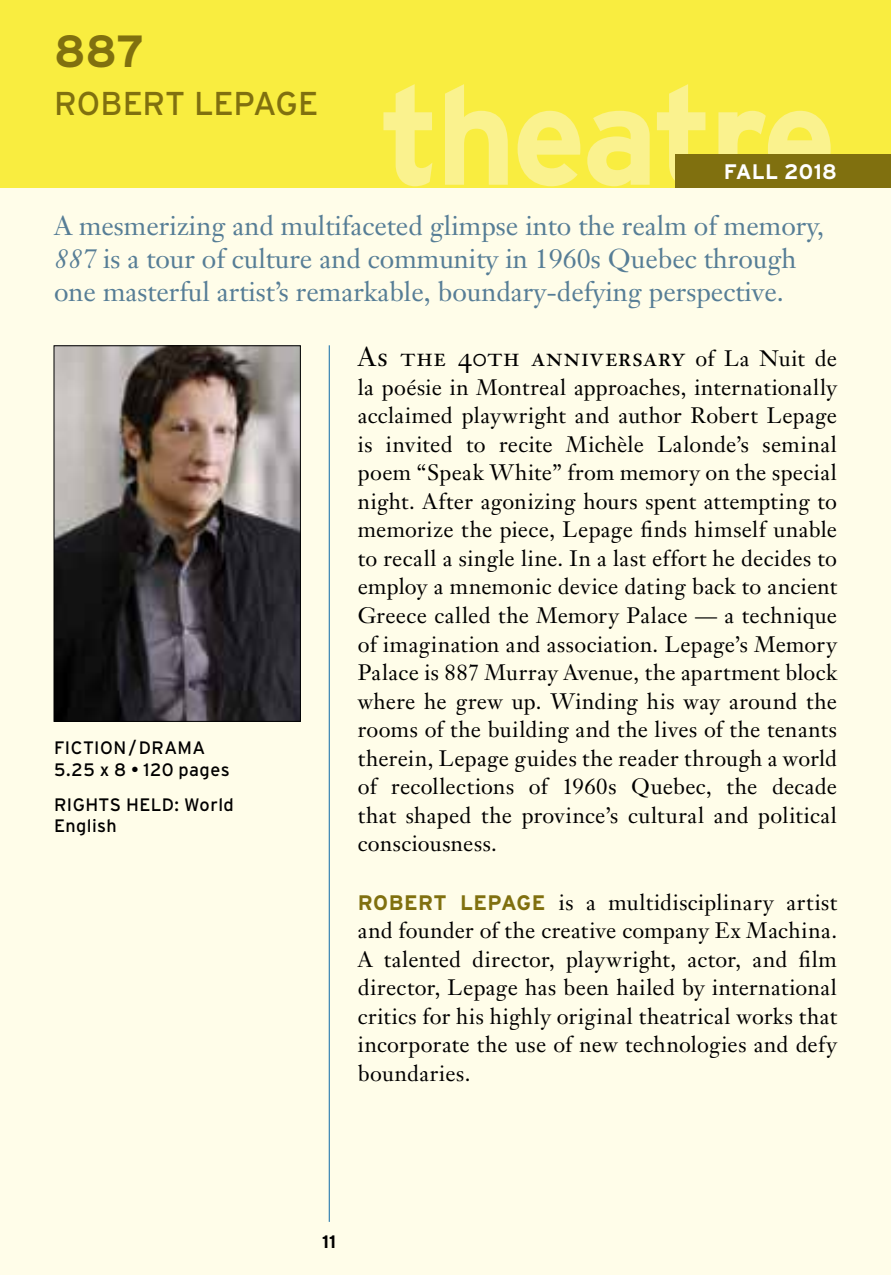
<style>
.page{position:relative;width:891px;height:1275px;background:#fff}
.page>*{position:absolute;margin:0;border:0;box-sizing:border-box;transform-origin:0 0}
.t1{font:700 138px "Interstate";letter-spacing:-.035em;color:#faf28e}
.t2{font:700 45px "Interstate";color:#80700f}
.t3{font:33px "Interstate";letter-spacing:-.005em;color:#80700f}
.t4{font:27px/33px "Janson Text";color:#567d96}
.t5{font:27px "Janson Text Roman SC";letter-spacing:.03em;color:#000}
.t6{font:21.9px/28.5px "Janson Text";letter-spacing:.02em;color:#000;text-align:justify}
.t7{font:700 21px "Interstate";letter-spacing:.015em;color:#fff}
.t8{font:18px/21.6px "Interstate";letter-spacing:.025em;color:#000}
.t9{font:700 18px "Interstate";color:#000}
.s1{font-style:italic}
.s2{font-family:"Janson Text";font-size:21.9px}
.s3{font-family:"Interstate";font-weight:700;font-size:21px;color:#80700f}
</style>
<div class="page">
<div style="left:0;top:0;width:891px;height:1274px;background:#fffde9"></div>
<hr style="left:329px;top:345px;width:1px;height:876px;background:#3682b2">
<div style="left:0;top:0;width:891px;height:187px;background:#f9ed40"></div>
<div style="left:675px;top:154px;width:216px;height:33px;background:#80700f"></div>
<img style="left:56px;top:347px;width:243px;height:372px">
<div style="left:54px;top:345px;width:247px;height:376px;border:1px solid #000"></div>
<h2 class="t2" style="left:54px;top:26px;width:92px">887</h2>
<h3 class="t3" style="left:54px;top:85px;width:266px">ROBERT LEPAGE</h3>
<h1 class="t1" style="left:380px;top:59px;width:458px">theatre</h1>
<p class="t4" style="left:54px;top:209px;width:772px">A mesmerizing and multifaceted glimpse into the realm of memory,<br><span class="s1">887</span> is a tour of culture and community in 1960s Quebec through one masterful artist’s remarkable, boundary-defying perspective.</p>
<p class="t7" style="left:724px;top:160px;width:115px">FALL 2018</p>
<p class="t8" style="left:54px;top:737px;width:177px">FICTION/DRAMA<br>5.25 x 8 • 120 pages</p>
<p class="t8" style="left:54px;top:793px;width:181px">RIGHTS HELD: World<br>English</p>
<p class="t5" style="left:358px;top:341px;width:481px">As the 40th anniversary <span class="s2">of La Nuit de</span></p>
<p class="t6" style="left:358px;top:373px;width:481px">la poésie in Montreal approaches, internationally acclaimed playwright and author Robert Lepage is invited to recite Michèle Lalonde’s seminal poem “Speak White” from memory on the special night. After agonizing hours spent attempting to memorize the piece, Lepage finds himself unable to recall a single line. In a last effort he decides to employ a mnemonic device dating back to ancient Greece called the Memory Palace — a technique of imagination and association. Lepage’s Memory Palace is 887 Murray Avenue, the apartment block where he grew up. Winding his way around the rooms of the building and the lives of the tenants therein, Lepage guides the reader through a world of recollections of 1960s Quebec, the decade that shaped the province’s cultural and political consciousness.</p>
<p class="t6" style="left:358px;top:887px;width:481px"><span class="s3">ROBERT LEPAGE</span> is a multidisciplinary artist and founder of the creative company Ex Machina.<br>A talented director, playwright, actor, and film director, Lepage has been hailed by international critics for his highly original theatrical works that incorporate the use of new technologies and defy boundaries.</p>
<p class="t9" style="left:322px;top:1231px;width:15px">11</p>
</div>
